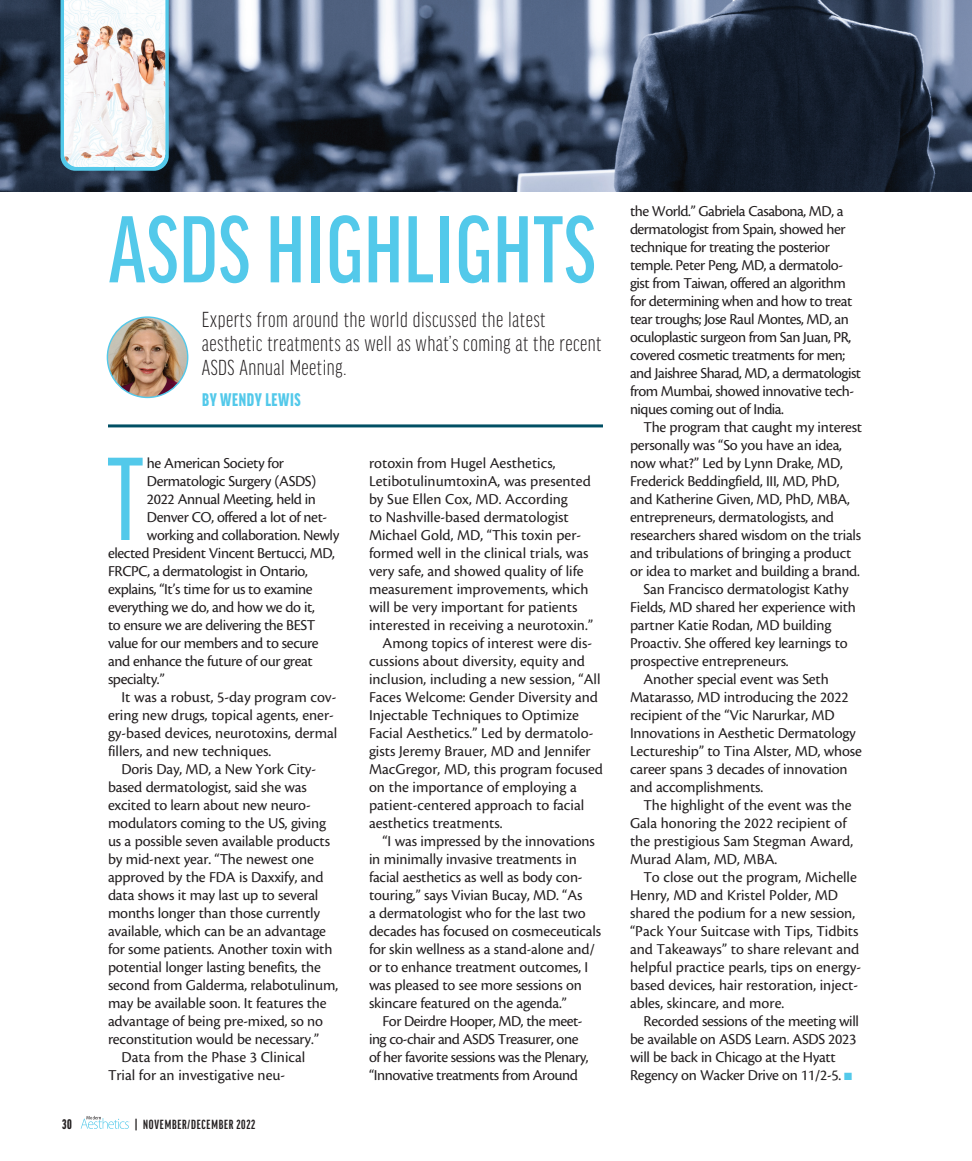
<style>
.page{position:relative;width:972px;height:1161px;background:#fff}
.page>*{position:absolute;margin:0;border:0;box-sizing:border-box;transform-origin:0 0}
.body_first{font:126px "Good Headline Pro X Cond News";color:#53c9ea}
.headline{font:500 extra-condensed 101.25px "Good Headline Pro";letter-spacing:.01em;color:#53c9ea}
.deck{font:300 extra-condensed 23.25px/24px "Good Headline Pro";letter-spacing:.02em;color:#231f20}
.deck-2{font:900 extra-condensed 19.5px "Good Headline Pro";letter-spacing:.03em;color:#53c9ea}
.body{font:15.75px/18px "Cronos Pro";letter-spacing:-.01em;color:#231f20}
.body-2{font:15.75px/18px "Cronos Pro";letter-spacing:-.03em;color:#231f20}
.body_first-2{font:15.75px "Cronos Pro";letter-spacing:-.025em;color:#231f20}
.t1{font:900 14.85px "Good Headline Pro Comp";color:#231f20;scale:1.11 1}
.t2{font:700 14.1px "Good Headline Pro Comp";letter-spacing:.05em;color:#231f20;scale:1.11 1}
.s1{color:#53c9ea}
</style>
<div class="page">
<svg style="left:81px;top:1116px;width:49px;height:13px"></svg>
<hr style="left:108px;top:424px;width:495px;height:3px;background:#004f64">
<img style="left:107px;top:317px;width:81px;height:80px;border-radius:40px">
<div style="left:107px;top:316px;width:81px;height:82px;border:1px solid #53c9ea;border-radius:50%"></div>
<img style="left:0;top:0;width:972px;height:192px">
<svg style="left:28px;top:0;width:141px;height:171px"></svg>
<p class="headline" style="left:109px;top:200px;width:489px">ASDS HIGHLIGHTS</p>
<p class="deck" style="left:202px;top:308px;width:401px">Experts from around the world discussed the latest aesthetic treatments as well as what’s coming at the recent<br>ASDS Annual Meeting.</p>
<p class="deck-2" style="left:202px;top:390px;width:100px">BY WENDY LEWIS</p>
<p class="body_first" style="left:107px;top:437px;width:38px">T</p>
<p class="body_first-2" style="left:147px;top:454px;width:139px">he American Society for</p>
<p class="body_first-2" style="left:147px;top:472px;width:171px">Dermatologic Surgery (ASDS)</p>
<p class="body_first-2" style="left:147px;top:490px;width:171px">2022 Annual Meeting, held in</p>
<p class="body_first-2" style="left:147px;top:508px;width:182px">Denver CO, offered a lot of net-</p>
<p class="body_first-2" style="left:147px;top:526px;width:194px">working and collaboration. Newly</p>
<p class="body_first-2" style="left:108px;top:544px;width:229px">elected President Vincent Bertucci, MD,</p>
<p class="body_first-2" style="left:108px;top:562px;width:201px">FRCPC, a dermatologist in Ontario,</p>
<p class="body_first-2" style="left:108px;top:580px;width:206px">explains, “It’s time for us to examine</p>
<p class="body_first-2" style="left:108px;top:598px;width:208px">everything we do, and how we do it,</p>
<p class="body_first-2" style="left:108px;top:616px;width:209px">to ensure we are delivering the BEST</p>
<p class="body_first-2" style="left:108px;top:634px;width:212px">value for our members and to secure</p>
<p class="body_first-2" style="left:108px;top:652px;width:206px">and enhance the future of our great</p>
<p class="body_first-2" style="left:108px;top:670px;width:58px">specialty.”</p>
<p class="body" style="left:108px;top:688px;width:231px;text-indent:14px">It was a robust, 5-day program cov&shy;ering new drugs, topical agents, ener&shy;gy-based devices, neurotoxins, dermal fillers, and new techniques.</p>
<p class="body" style="left:108px;top:760px;width:232px;text-indent:14px">Doris Day, MD, a New York City&shy;based dermatologist, said she was excited to learn about new neuro&shy;modulators coming to the US, giving us a possible seven available products by mid-next year. “The newest one approved by the FDA is Daxxify, and data shows it may last up to several months longer than those currently available, which can be an advantage for some patients. Another toxin with potential longer lasting benefits, the second from Galderma, relabotulinum, may be available soon. It features the advantage of being pre-mixed, so no reconstitution would be necessary.”</p>
<p class="body" style="left:108px;top:1048px;width:199px;text-indent:14px">Data from the Phase 3 Clinical<br>Trial for an investigative neu-</p>
<p class="t1" style="left:62px;top:1117px;width:10px">30</p>
<p class="t2" style="left:135px;top:1117px;width:110px">| NOVEMBER/DECEMBER 2022</p>
<p class="body" style="left:369px;top:454px;width:226px">rotoxin from Hugel Aesthetics, LetibotulinumtoxinA, was presented by Sue Ellen Cox, MD. According<br>to Nashville-based dermatologist Michael Gold, MD, “This toxin per&shy;formed well in the clinical trials, was very safe, and showed quality of life measurement improvements, which will be very important for patients interested in receiving a neurotoxin.”</p>
<p class="body" style="left:369px;top:634px;width:235px;text-indent:14px">Among topics of interest were dis&shy;cussions about diversity, equity and inclusion, including a new session, “All Faces Welcome: Gender Diversity and Injectable Techniques to Optimize Facial Aesthetics.” Led by dermatolo&shy;gists Jeremy Brauer, MD and Jennifer MacGregor, MD, this program focused on the importance of employing a patient-centered approach to facial aesthetics treatments.</p>
<p class="body" style="left:369px;top:832px;width:234px;text-indent:14px">“I was impressed by the innovations in minimally invasive treatments in facial aesthetics as well as body con&shy;touring,” says Vivian Bucay, MD. “As<br>a dermatologist who for the last two decades has focused on cosmeceuticals for skin wellness as a stand-alone and/ or to enhance treatment outcomes, I was pleased to see more sessions on skincare featured on the agenda.”</p>
<p class="body-2" style="left:369px;top:1012px;width:221px;text-indent:14px">For Deirdre Hooper, MD, the meet&shy;ing co-chair and ASDS Treasurer, one of her favorite sessions was the Plenary, “Innovative treatments from Around</p>
<p class="body-2" style="left:630px;top:202px;width:233px">the World.” Gabriela Casabona, MD, a dermatologist from Spain, showed her technique for treating the posterior temple. Peter Peng, MD, a dermatolo&shy;gist from Taiwan, offered an algorithm for determining when and how to treat tear troughs; Jose Raul Montes, MD, an oculoplastic surgeon from San Juan, PR, covered cosmetic treatments for men; and Jaishree Sharad, MD, a dermatologist from Mumbai, showed innovative tech&shy;niques coming out of India.</p>
<p class="body" style="left:630px;top:418px;width:234px;text-indent:14px">The program that caught my interest personally was “So you have an idea, now what?” Led by Lynn Drake, MD, Frederick Beddingfield, III, MD, PhD, and Katherine Given, MD, PhD, MBA, entrepreneurs, dermatologists, and researchers shared wisdom on the trials and tribulations of bringing a product or idea to market and building a brand.</p>
<p class="body" style="left:630px;top:580px;width:227px;text-indent:14px">San Francisco dermatologist Kathy Fields, MD shared her experience with partner Katie Rodan, MD building Proactiv. She offered key learnings to prospective entrepreneurs.</p>
<p class="body" style="left:630px;top:670px;width:233px;text-indent:14px">Another special event was Seth Matarasso, MD introducing the 2022 recipient of the “Vic Narurkar, MD Innovations in Aesthetic Dermatology Lectureship” to Tina Alster, MD, whose career spans 3 decades of innovation and accomplishments.</p>
<p class="body" style="left:630px;top:796px;width:225px;text-indent:14px">The highlight of the event was the<br>Gala honoring the 2022 recipient of the prestigious Sam Stegman Award,<br>Murad Alam, MD, MBA.</p>
<p class="body" style="left:630px;top:868px;width:233px;text-indent:14px">To close out the program, Michelle Henry, MD and Kristel Polder, MD shared the podium for a new session, “Pack Your Suitcase with Tips, Tidbits and Takeaways” to share relevant and helpful practice pearls, tips on energy&shy;based devices, hair restoration, inject&shy;ables, skincare, and more.</p>
<p class="body" style="left:630px;top:1012px;width:231px;text-indent:14px">Recorded sessions of the meeting will be available on ASDS Learn. ASDS 2023 will be back in Chicago at the Hyatt Regency on Wacker Drive on 11/2-5. <span class="s1">■</span></p>
</div>
